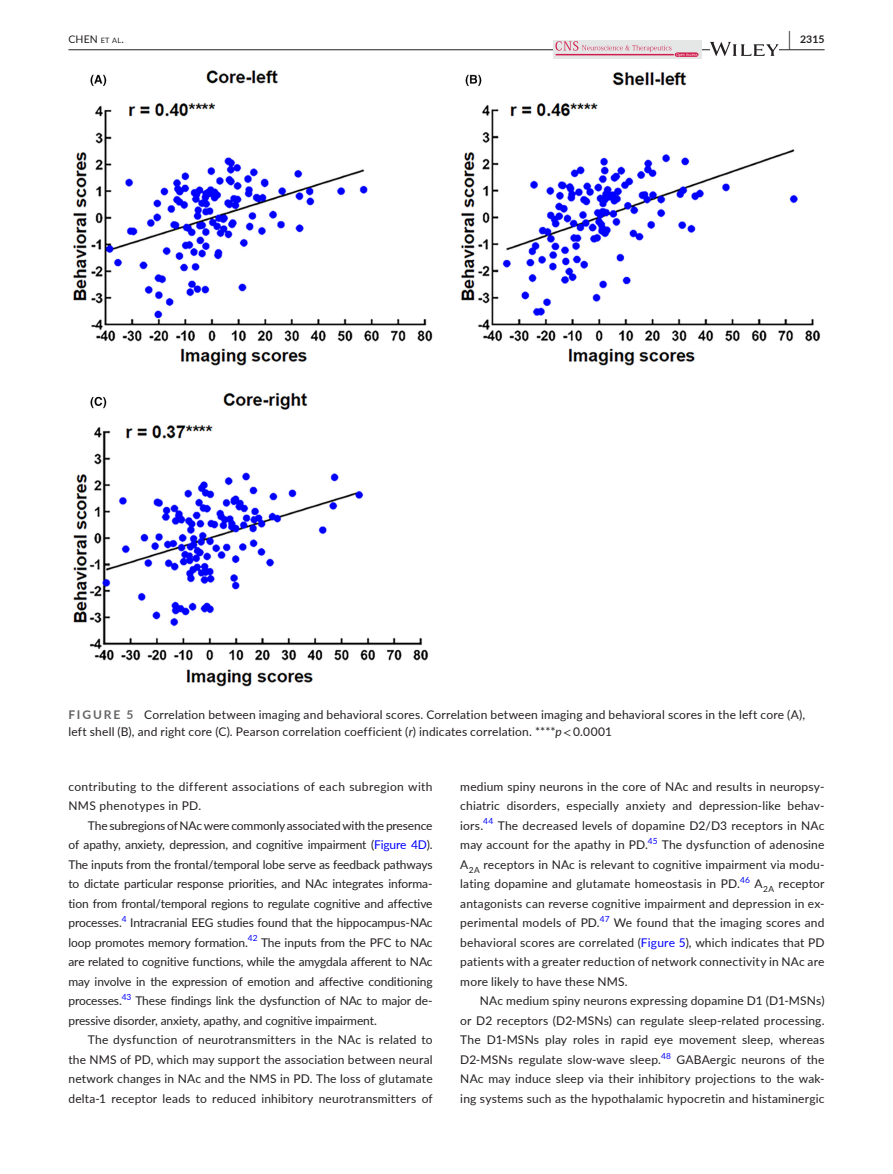
<style>
.page{position:relative;width:893px;height:1174px;background:#fff}
.page>*{position:absolute;margin:0;border:0;box-sizing:border-box;transform-origin:0 0}
.t1{font:12px/19.5px "Lato";letter-spacing:.01em;color:#231f20;text-align:justify}
.t2{font:12px/19.5px "Lato";letter-spacing:-.01em;color:#231f20}
.t3{font:12px/19.5px "Lato";letter-spacing:.03em;color:#231f20}
.t4{font:10.5px "Lato";color:#231f20}
.t5{font:700 10.5px "Lato";color:#231f20}
.t6{font:8.4px "Lato";letter-spacing:-.005em;color:#00f}
.s1{font-size:7.35px}
.s2{font-size:19.5px}
.s3{font-weight:700;color:#636366}
.s4{font-style:italic}
.s5{font-family:"STIX"}
.s6{color:#00f}
</style>
<div class="page">
<hr style="left:68px;top:49px;width:756px;height:1px;background:#231f20">
<div style="left:553px;top:40px;width:148px;height:18px;background:#e5e6e6"></div>
<svg style="left:555px;top:41px;width:142px;height:16px"></svg>
<svg style="left:710px;top:42px;width:69px;height:14px"></svg>
<img style="left:73px;top:70px;width:748px;height:617px">
<p class="t4" style="left:68px;top:31px;width:57px">CHEN <span class="s1">et al</span>.</p>
<p class="t5" style="left:789px;top:31px;width:37px"><span class="s2">|</span> 2315</p>
<p class="t1" style="left:68px;top:706px;width:738px;line-height:16.5px"><span class="s3">FIGURE 5</span> Correlation between imaging and behavioral scores. Correlation between imaging and behavioral scores in the left core (A), left shell (B), and right core (C). Pearson correlation coefficient (<span class="s4">r</span>) indicates correlation. ****<span class="s4">p</span><span class="s5">&lt;</span> 0.0001</p>
<p class="t3" style="left:68px;top:776px;width:366px">contributing to the different associations of each subregion with<br>NMS phenotypes in PD.</p>
<p class="t1" style="left:68px;top:815px;width:366px;text-indent:20px">The subregions of NAc were commonly associated with the presence of apathy, anxiety, depression, and cognitive impairment (<span class="s6">Figure 4D</span>).<br>The inputs from the frontal/temporal lobe serve as feedback pathways to dictate particular response priorities, and NAc integrates informa&shy;tion from frontal/temporal regions to regulate cognitive and affective processes.</p>
<p class="t6" style="left:122px;top:913px;width:6px">4</p>
<p class="t2" style="left:68px;top:912px;width:366px;text-indent:62px">Intracranial EEG studies found that the hippocampus-NAc loop promotes memory formation.</p>
<p class="t6" style="left:248px;top:932px;width:11px">42</p>
<p class="t1" style="left:68px;top:932px;width:366px;text-indent:193px">The inputs from the PFC to NAc are related to cognitive functions, while the amygdala afferent to NAc may involve in the expression of emotion and affective conditioning processes.<sup>43</sup> These findings link the dysfunction of NAc to major de&shy;pressive disorder, anxiety, apathy, and cognitive impairment.</p>
<p class="t1" style="left:68px;top:1029px;width:366px;text-indent:20px">The dysfunction of neurotransmitters in the NAc is related to the NMS of PD, which may support the association between neural network changes in NAc and the NMS in PD. The loss of glutamate delta-1 receptor leads to reduced inhibitory neurotransmitters of</p>
<p class="t1" style="left:460px;top:776px;width:366px">medium spiny neurons in the core of NAc and results in neuropsy&shy;chiatric disorders, especially anxiety and depression-like behav&shy;iors.<sup>44</sup> The decreased levels of dopamine D2/D3 receptors in NAc may account for the apathy in PD.</p>
<p class="t6" style="left:648px;top:835px;width:11px">45</p>
<p class="t1" style="left:460px;top:834px;width:366px;text-indent:201px">The dysfunction of adenosine A<sub>2A</sub> receptors in NAc is relevant to cognitive impairment via modu&shy;lating dopamine and glutamate homeostasis in PD.</p>
<p class="t6" style="left:740px;top:874px;width:12px">46</p>
<p class="t1" style="left:460px;top:873px;width:366px;text-indent:294px">A<sub>2A</sub> receptor antagonists can reverse cognitive impairment and depression in ex&shy;perimental models of PD.</p>
<p class="t6" style="left:600px;top:913px;width:11px">47</p>
<p class="t1" style="left:460px;top:912px;width:366px;text-indent:153px">We found that the imaging scores and behavioral scores are correlated (<span class="s6">Figure 5</span>), which indicates that PD patients with a greater reduction of network connectivity in NAc are more likely to have these NMS.</p>
<p class="t1" style="left:460px;top:990px;width:366px;text-indent:20px">NAc medium spiny neurons expressing dopamine D1 (D1-MSNs) or D2 receptors (D2-MSNs) can regulate sleep-related processing.<br>The D1-MSNs play roles in rapid eye movement sleep, whereas D2-MSNs regulate slow-wave sleep.<sup>48</sup> GABAergic neurons of the NAc may induce sleep via their inhibitory projections to the wak&shy;ing systems such as the hypothalamic hypocretin and histaminergic</p>
</div>
